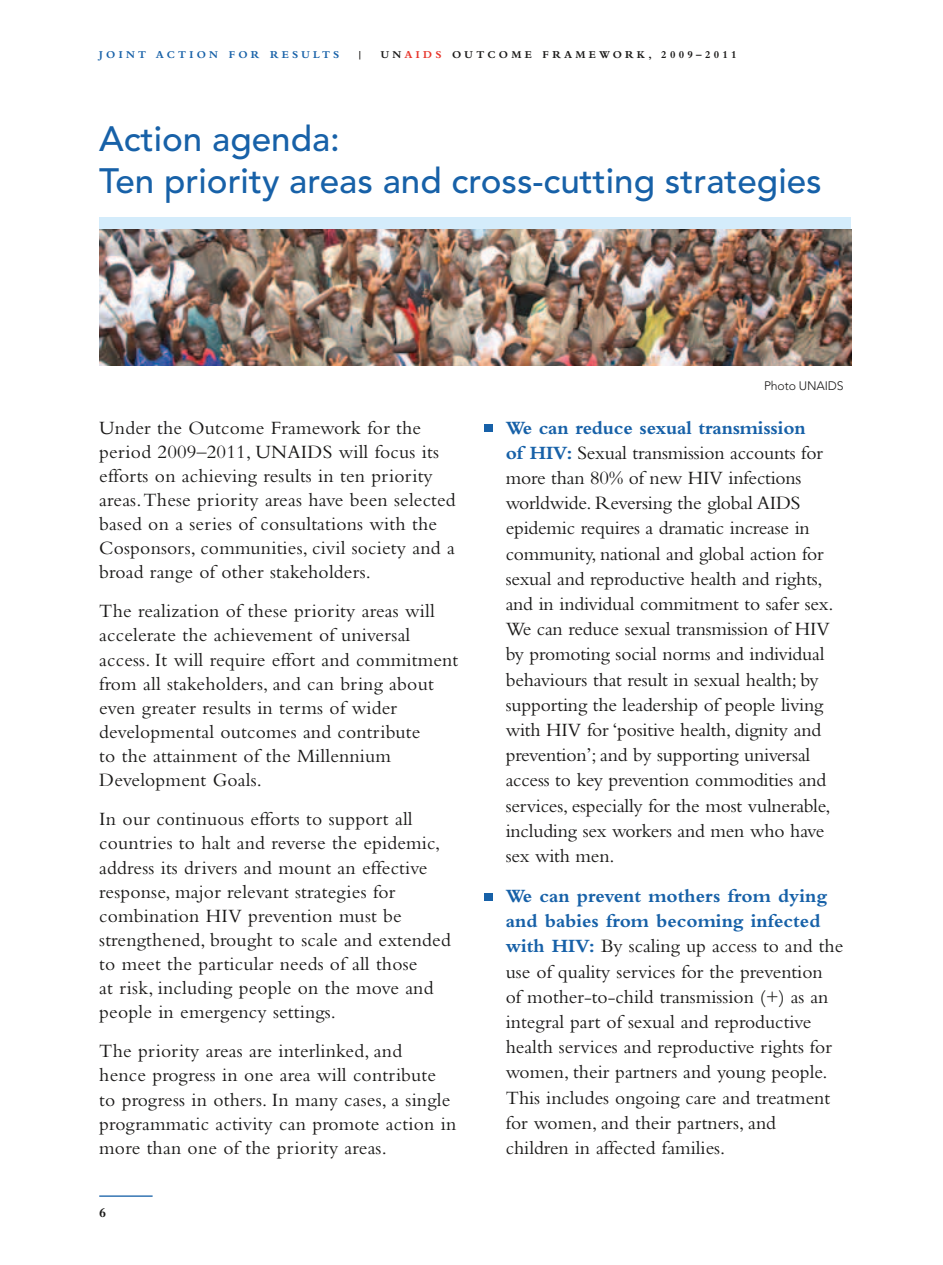
<style>
.page{position:relative;width:943px;height:1265px;background:#fff}
.page>*{position:absolute;margin:0;border:0;box-sizing:border-box;transform-origin:0 0}
.t1{font:500 35px/42px "Avenir";color:#1761a8}
.t2{font:19.6px/24.2px "Bembo";letter-spacing:.01em;color:#1a1918}
.t3{font:19.6px/25.2px "Bembo";letter-spacing:-.01em;color:#1a1918}
.t4{font:700 14px "Bembo";color:#1a1918}
.t5{font:300 12.25px "Avenir";letter-spacing:-.01em;color:#1a1918}
.t6{font:700 10.85px "Bembo";letter-spacing:.3em;color:#1a1918}
.t7{font:700 10.85px "Bembo";letter-spacing:.3em;color:#1761a8}
.s1{color:#e73329}
.s2{font-weight:700;color:#1761a8}
</style>
<div class="page">
<hr style="left:99px;top:1195px;width:54px;height:2px;background:#1761a8">
<div style="left:99px;top:217px;width:752px;height:40px;background:#d4ecfb"></div>
<img style="left:99px;top:230px;width:752px;height:135px">
<div style="left:484px;top:425px;width:8px;height:7px;background:#1761a8"></div>
<div style="left:484px;top:893px;width:8px;height:7px;background:#1761a8"></div>
<p class="t7" style="left:99px;top:49px;width:242px">JOINT ACTION FOR RESULTS</p>
<p class="t6" style="left:357px;top:49px;width:8px">|</p>
<p class="t6" style="left:380px;top:49px;width:357px">UN<span class="s1">AIDS</span> OUTCOME FRAMEWORK, 2009–2011</p>
<h1 class="t1" style="left:99px;top:119px;width:724px">Action agenda:<br>Ten priority areas and cross-cutting strategies</h1>
<p class="t2" style="left:99px;top:415px;width:358px">Under the Outcome Framework for the period 2009–2011, UNAIDS will focus its efforts on achieving results in ten priority areas. These priority areas have been selected based on a series of consultations with the Cosponsors, communities, civil society and a broad range of other stakeholders.</p>
<p class="t2" style="left:99px;top:599px;width:360px">The realization of these priority areas will accelerate the achievement of universal access. It will require effort and commitment from all stakeholders, and can bring about even greater results in terms of wider developmental outcomes and contribute<br>to the attainment of the Millennium Development Goals.</p>
<p class="t2" style="left:99px;top:807px;width:353px">In our continuous efforts to support all countries to halt and reverse the epidemic, address its drivers and mount an effective response, major relevant strategies for combination HIV prevention must be strengthened, brought to scale and extended to meet the particular needs of all those<br>at risk, including people on the move and people in emergency settings.</p>
<p class="t2" style="left:99px;top:1039px;width:358px">The priority areas are interlinked, and<br>hence progress in one area will contribute to progress in others. In many cases, a single programmatic activity can promote action in more than one of the priority areas.</p>
<p class="t4" style="left:99px;top:1204px;width:8px">6</p>
<p class="t5" style="left:764px;top:378px;width:81px">Photo UNAIDS</p>
<p class="t3" style="left:505px;top:415px;width:329px"><span class="s2">We can reduce sexual transmission<br>of HIV:</span> Sexual transmission accounts for more than 80% of new HIV infections worldwide. Reversing the global AIDS epidemic requires a dramatic increase in community, national and global action for sexual and reproductive health and rights, and in individual commitment to safer sex.<br>We can reduce sexual transmission of HIV by promoting social norms and individual behaviours that result in sexual health; by supporting the leadership of people living with HIV for ‘positive health, dignity and prevention’; and by supporting universal access to key prevention commodities and services, especially for the most vulnerable, including sex workers and men who have sex with men.</p>
<p class="t2" style="left:505px;top:883px;width:339px;line-height:25.2px"><span class="s2">We can prevent mothers from dying and babies from becoming infected with HIV:</span> By scaling up access to and the use of quality services for the prevention<br>of mother-to-child transmission (+) as an integral part of sexual and reproductive health services and reproductive rights for women, their partners and young people.<br>This includes ongoing care and treatment for women, and their partners, and children in affected families.</p>
</div>
